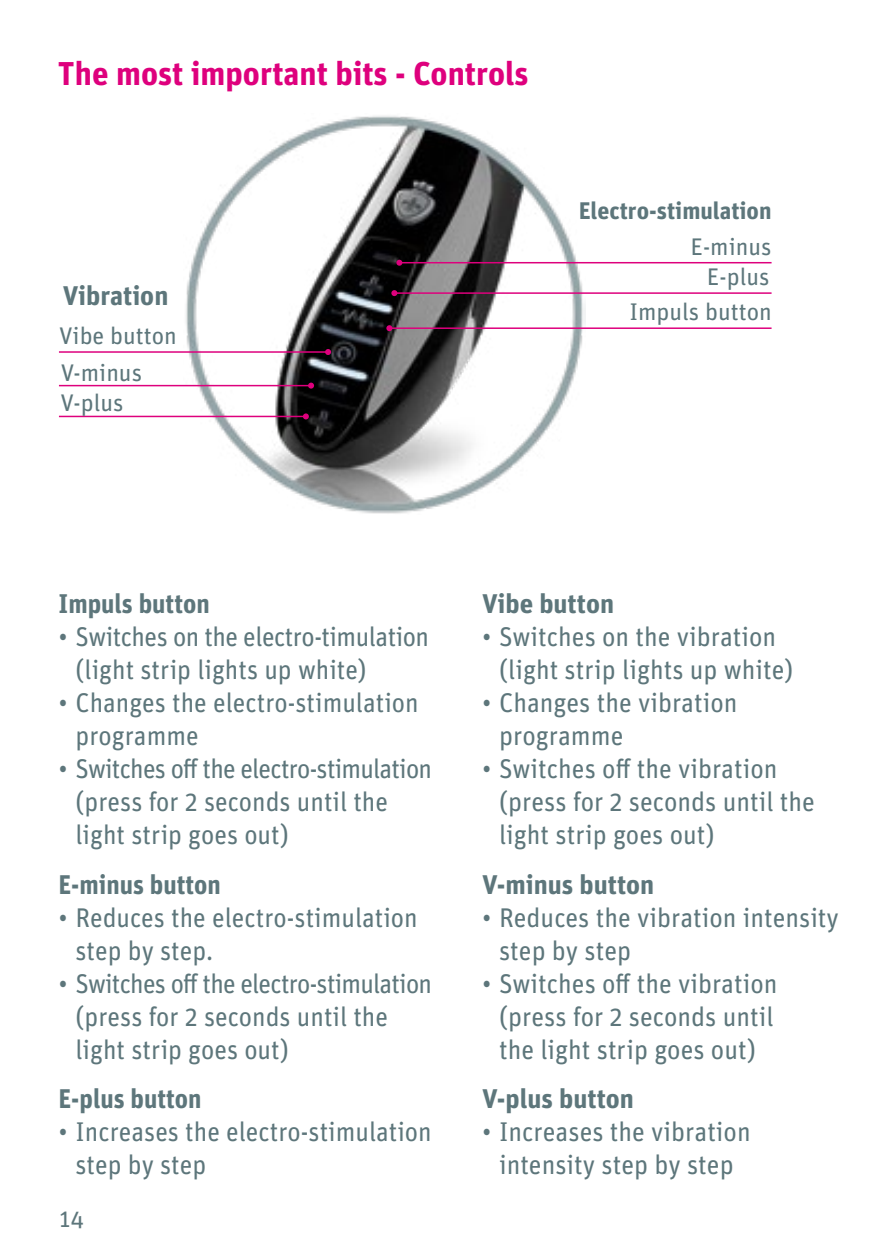
<style>
.page{position:relative;width:893px;height:1259px;background:#fff}
.page>*{position:absolute;margin:0;border:0;box-sizing:border-box;transform-origin:0 0}
.t1{font:700 33px "Unit Pro";color:#de007d}
.t2{font:27px/33px "Unit Pro";color:#5d767b;scale:.96 1}
.t3{font:27px/33px "Unit Pro";color:#5d767b;scale:.95 1}
.t4{font:27px/33px "Unit Pro";letter-spacing:-.02em;color:#5d767b;scale:.95 1}
.t5{font:700 27px "Unit Pro";color:#5d767b}
.t6{font:700 27px "Unit Pro";color:#5d767b;scale:.95 1}
.t7{font:24px/30.6px "Unit Pro";color:#5d767b;text-align:center}
.t8{font:700 24px "Unit Pro";color:#5d767b}
</style>
<div class="page">
<img style="left:183px;top:116px;width:402px;height:398px">
<hr style="left:399px;top:262px;width:373px;height:1px;background:#de007d">
<svg style="left:396px;top:260px;width:6px;height:6px"></svg>
<hr style="left:394px;top:292px;width:378px;height:2px;background:#de007d">
<svg style="left:391px;top:290px;width:6px;height:6px"></svg>
<hr style="left:59px;top:385px;width:252px;height:1px;background:#de007d">
<svg style="left:308px;top:382px;width:6px;height:6px"></svg>
<hr style="left:389px;top:327px;width:383px;height:2px;background:#de007d">
<svg style="left:386px;top:325px;width:6px;height:6px"></svg>
<hr style="left:59px;top:351px;width:269px;height:2px;background:#de007d">
<svg style="left:325px;top:349px;width:6px;height:6px"></svg>
<hr style="left:59px;top:416px;width:247px;height:1px;background:#de007d">
<svg style="left:303px;top:413px;width:6px;height:6px"></svg>
<p class="t1" style="left:58px;top:49px;width:472px">The most important bits - Controls</p>
<p class="t5" style="left:63px;top:276px;width:107px">Vibration</p>
<p class="t7" style="left:59px;top:319px;width:119px">Vibe button</p>
<p class="t7" style="left:61px;top:356px;width:83px">V-minus</p>
<p class="t7" style="left:61px;top:387px;width:64px">V-plus</p>
<p class="t8" style="left:579px;top:193px;width:194px">Electro-stimulation</p>
<p class="t7" style="left:691px;top:230px;width:83px">E-minus<br>E-plus</p>
<p class="t7" style="left:629px;top:296px;width:144px">Impuls button</p>
<p class="t6" style="left:59px;top:584px;width:161px">Impuls button</p>
<p class="t4" style="left:76px;top:619px;width:374px;text-indent:-17px">• Switches on the electro-timulation (light strip lights up white)</p>
<p class="t3" style="left:76px;top:685px;width:363px;text-indent:-17px">• Changes the electro-stimulation programme</p>
<p class="t3" style="left:76px;top:751px;width:377px;text-indent:-17px">• Switches off the electro-stimulation (press for 2 seconds until the light strip goes out)</p>
<p class="t6" style="left:59px;top:864px;width:172px">E-minus button</p>
<p class="t3" style="left:76px;top:899px;width:362px;text-indent:-17px">• Reduces the electro-stimulation step by step.</p>
<p class="t3" style="left:76px;top:965px;width:377px;text-indent:-17px">• Switches off the electro-stimulation (press for 2 seconds until the light strip goes out)</p>
<p class="t6" style="left:59px;top:1079px;width:152px">E-plus button</p>
<p class="t3" style="left:76px;top:1114px;width:376px;text-indent:-17px">• Increases the electro-stimulation step by step</p>
<p class="t7" style="left:60px;top:1202px;width:26px">14</p>
<p class="t5" style="left:482px;top:584px;width:134px">Vibe button</p>
<p class="t2" style="left:499px;top:619px;width:308px;text-indent:-17px">• Switches on the vibration (light strip lights up white)</p>
<p class="t2" style="left:499px;top:685px;width:250px;text-indent:-17px">• Changes the vibration programme</p>
<p class="t2" style="left:499px;top:751px;width:330px;text-indent:-17px">• Switches off the vibration (press for 2 seconds until the light strip goes out)</p>
<p class="t5" style="left:482px;top:864px;width:174px">V-minus button</p>
<p class="t2" style="left:499px;top:899px;width:356px;text-indent:-17px">• Reduces the vibration intensity step by step</p>
<p class="t2" style="left:482px;top:965px;width:309px;text-align:center">• Switches off the vibration (press for 2 seconds until the light strip goes out)</p>
<p class="t5" style="left:482px;top:1079px;width:153px">V-plus button</p>
<p class="t2" style="left:482px;top:1114px;width:281px;text-align:center">• Increases the vibration intensity step by step</p>
</div>
